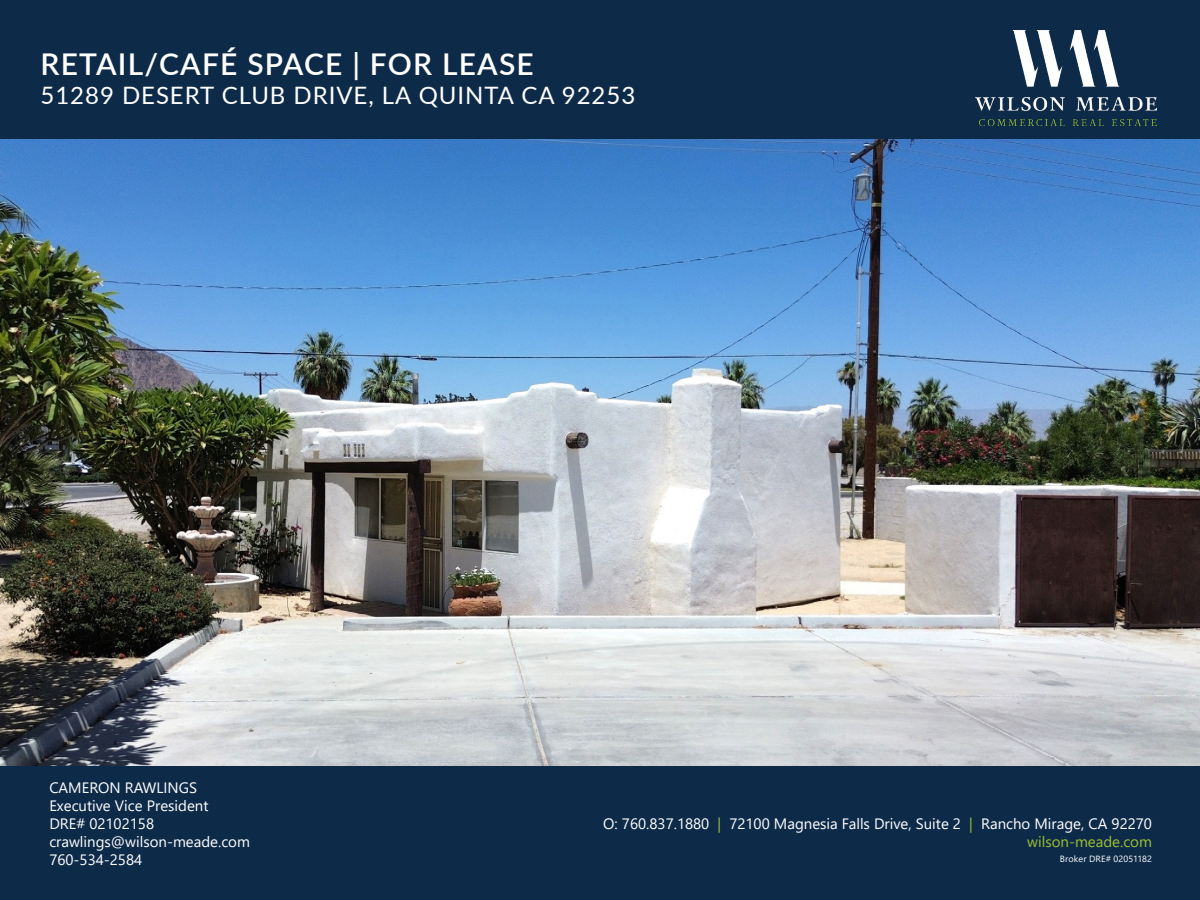
<style>
.page{position:relative;width:1200px;height:900px;background:#fff}
.page>*{position:absolute;margin:0;border:0;box-sizing:border-box;transform-origin:0 0}
.t1{font:600 30px "Lato";letter-spacing:.04em;color:#fff}
.t2{font:24px "Lato";letter-spacing:.04em;color:#fff}
.t3{font:15px "Segoe UI";color:#fff}
.t4{font:15px "Segoe UI";color:#9fc131}
.t5{font:9px "Segoe UI";letter-spacing:.02em;color:#fff}
.s1{color:#9ec13a}
.s2{color:#9fc131}
</style>
<div class="page">
<img style="left:0;top:139px;width:1200px;height:627px">
<div style="left:0;top:0;width:1200px;height:139px;background:#0d2b49"></div>
<div style="left:0;top:766px;width:1200px;height:134px;background:#0d2b49"></div>
<img style="left:975px;top:30px;width:181px;height:95px">
<p class="t1" style="left:40px;top:43px;width:495px">RETAIL/CAFÉ SPACE | FOR LEASE</p>
<p class="t2" style="left:40px;top:78px;width:596px">51289 DESERT CLUB DRIVE, LA QUINTA CA 92253</p>
<p class="t3" style="left:49px;top:774px;width:149px">CAMERON RAWLINGS</p>
<p class="t3" style="left:49px;top:792px;width:161px">Executive Vice President</p>
<p class="t3" style="left:49px;top:810px;width:106px">DRE# 02102158</p>
<p class="t3" style="left:49px;top:828px;width:202px">crawlings@wilson-meade.com</p>
<p class="t3" style="left:49px;top:846px;width:94px">760-534-2584</p>
<p class="t3" style="left:603px;top:810px;width:550px">O: 760.837.1880 <span class="s1">|</span> 72100 Magnesia Falls Drive, Suite 2 <span class="s2">|</span> Rancho Mirage, CA 92270</p>
<p class="t4" style="left:1027px;top:828px;width:126px">wilson-meade.com</p>
<p class="t5" style="left:1060px;top:851px;width:94px">Broker DRE# 02051182</p>
</div>
